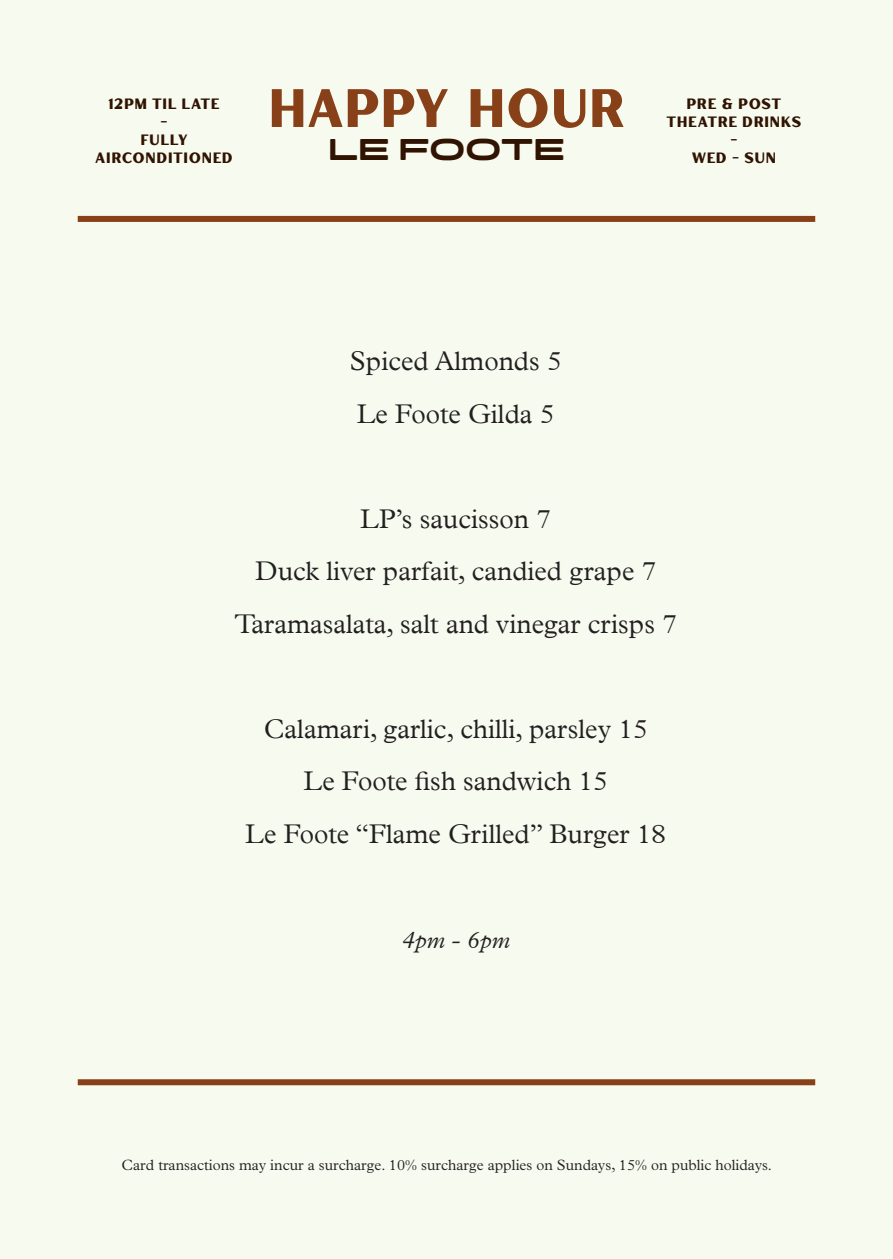
<style>
.page{position:relative;width:893px;height:1259px;background:#f6faef}
.page>*{position:absolute;margin:0;border:0;box-sizing:border-box;transform-origin:0 0}
.t1{font:54px "Hertical Sans";color:#874018}
.t2{font:800 30px "Turismo CF";color:#311301}
.t3{font:300 27px "Plantin MT Pro";color:#231f20}
.t4{font:italic 300 24px "Plantin MT Pro";color:#231f20}
.t5{font:300 15px "Plantin Std";color:#231f20}
.sub_head{font:15px/18px "Hertical Sans";letter-spacing:.035em;color:#311301;text-align:center}
</style>
<div class="page">
<div style="left:78px;top:216px;width:737px;height:6px;background:#874018"></div>
<div style="left:78px;top:1079px;width:737px;height:6px;background:#874018"></div>
<p class="sub_head" style="left:108px;top:94px;width:113px">12PM TIL LATE</p>
<p class="sub_head" style="left:160px;top:112px;width:9px">-</p>
<p class="sub_head" style="left:95px;top:130px;width:139px">FULLY<br>AIRCONDITIONED</p>
<p class="t1" style="left:268px;top:71px;width:358px">HAPPY HOUR</p>
<p class="sub_head" style="left:686px;top:94px;width:96px">PRE &amp; POST</p>
<p class="sub_head" style="left:666px;top:112px;width:136px">THEATRE DRINKS</p>
<p class="sub_head" style="left:730px;top:130px;width:9px">-</p>
<p class="sub_head" style="left:692px;top:148px;width:86px">WED - SUN</p>
<p class="t2" style="left:328px;top:132px;width:238px">LE FOOTE</p>
<p class="t3" style="left:350px;top:345px;width:213px">Spiced Almonds 5</p>
<p class="t3" style="left:357px;top:398px;width:199px">Le Foote Gilda 5</p>
<p class="t3" style="left:360px;top:503px;width:192px">LP’s saucisson 7</p>
<p class="t3" style="left:255px;top:555px;width:403px">Duck liver parfait, candied grape 7</p>
<p class="t3" style="left:235px;top:608px;width:444px">Taramasalata, salt and vinegar crisps 7</p>
<p class="t3" style="left:264px;top:713px;width:385px">Calamari, garlic, chilli, parsley 15</p>
<p class="t3" style="left:304px;top:765px;width:306px">Le Foote fish sandwich 15</p>
<p class="t3" style="left:245px;top:818px;width:422px">Le Foote ‘‘Flame Grilled’’ Burger 18</p>
<p class="t4" style="left:402px;top:926px;width:110px">4pm - 6pm</p>
<p class="t5" style="left:122px;top:1156px;width:652px">Card transactions may incur a surcharge. 10% surcharge applies on Sundays, 15% on public holidays.</p>
</div>
